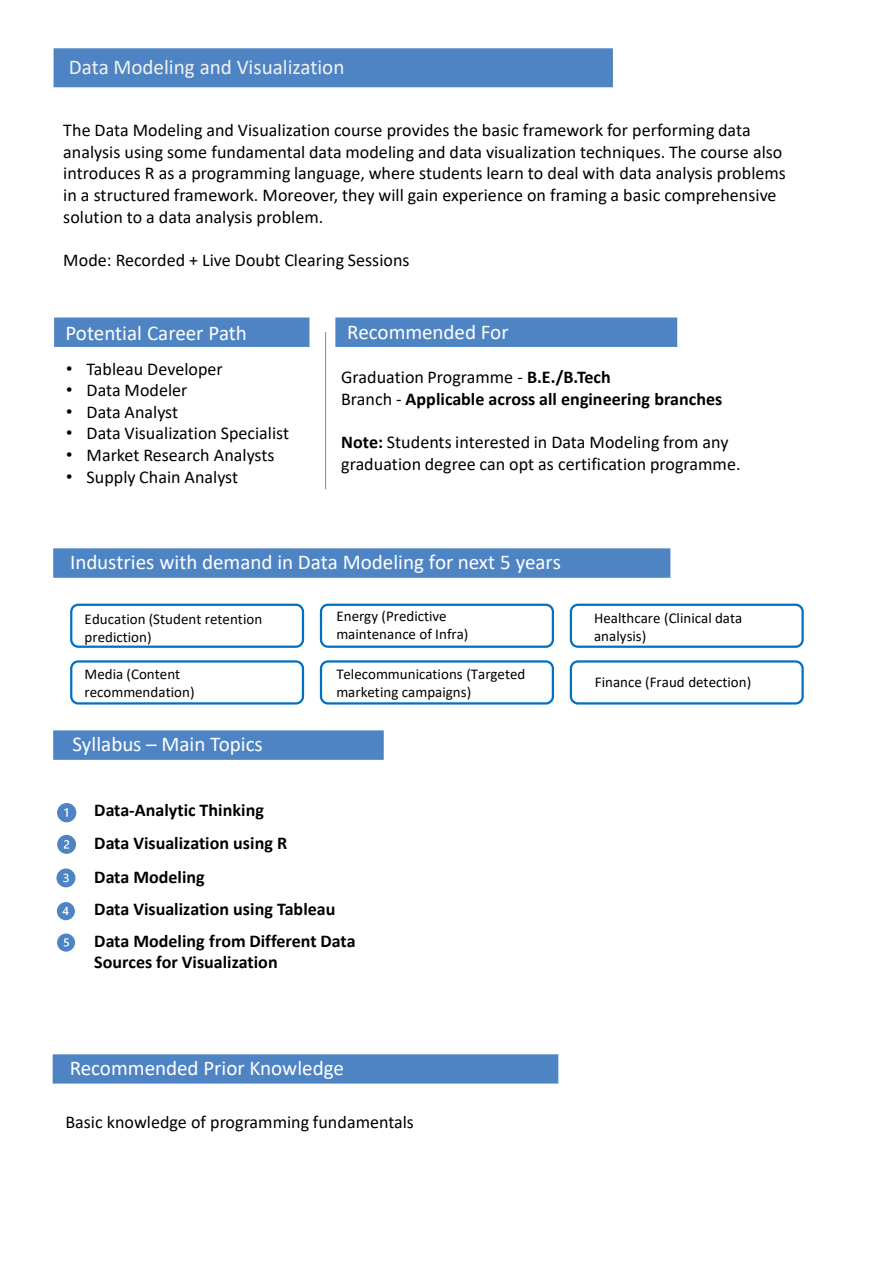
<style>
.page{position:relative;width:893px;height:1263px;background:#fff}
.page>*{position:absolute;margin:0;border:0;box-sizing:border-box;transform-origin:0 0}
.t1{font:21px "Calibri";color:#fff}
.t2{font:21px "Calibri";color:#f2f2f2}
.t3{font:18px/21.6px "Calibri";color:#000}
.t4{font:700 18px/21.6px "Calibri";color:#000}
.t5{font:15px/18px "Calibri";color:#000}
.s1{font-family:"Arial"}
.s2{font-weight:700}
.s3{font-weight:400}
</style>
<div class="page">
<div style="left:54px;top:48px;width:558px;height:39px;background:#4e84c4;border:2px solid #4e84c4"></div>
<div style="left:335px;top:317px;width:342px;height:30px;background:#4e84c4;border:2px solid #4e84c4"></div>
<div style="left:54px;top:317px;width:255px;height:30px;background:#4e84c4;border:2px solid #4e84c4"></div>
<div style="left:53px;top:548px;width:617px;height:30px;background:#4e84c4;border:2px solid #4e84c4"></div>
<div style="left:70px;top:603px;width:234px;height:45px;border:2px solid #0070c0;border-radius:7px"></div>
<div style="left:320px;top:603px;width:233px;height:45px;border:2px solid #0070c0;border-radius:7px"></div>
<div style="left:569px;top:603px;width:234px;height:45px;border:2px solid #0070c0;border-radius:7px"></div>
<div style="left:70px;top:660px;width:234px;height:44px;border:2px solid #0070c0;border-radius:7px"></div>
<div style="left:320px;top:660px;width:233px;height:44px;border:2px solid #0070c0;border-radius:7px"></div>
<div style="left:569px;top:660px;width:234px;height:44px;border:2px solid #0070c0;border-radius:7px"></div>
<div style="left:53px;top:730px;width:330px;height:30px;background:#4e84c4;border:2px solid #4e84c4"></div>
<svg style="left:57px;top:803px;width:19px;height:19px"></svg>
<svg style="left:57px;top:835px;width:19px;height:19px"></svg>
<svg style="left:56px;top:868px;width:19px;height:19px"></svg>
<svg style="left:57px;top:902px;width:18px;height:18px"></svg>
<svg style="left:57px;top:933px;width:18px;height:18px"></svg>
<div style="left:53px;top:1054px;width:505px;height:29px;background:#4e84c4;border:2px solid #4e84c4"></div>
<hr style="left:325px;top:332px;width:1px;height:157px;background:#4e95d9">
<p class="t2" style="left:69px;top:52px;width:277px">Data Modeling and Visualization</p>
<p class="t3" style="left:63px;top:119px;width:723px">The Data Modeling and Visualization course provides the basic framework for performing data analysis using some fundamental data modeling and data visualization techniques. The course also introduces R as a programming language, where students learn to deal with data analysis problems in a structured framework. Moreover, they will gain experience on framing a basic comprehensive solution to a data analysis problem.</p>
<p class="t3" style="left:63px;top:248px;width:347px">Mode: Recorded + Live Doubt Clearing Sessions</p>
<p class="t1" style="left:65px;top:319px;width:183px">Potential Career Path</p>
<p class="t1" style="left:347px;top:318px;width:163px">Recommended For</p>
<p class="t3" style="left:66px;top:357px;width:158px"><span class="s1">•</span> Tableau Developer</p>
<p class="t3" style="left:66px;top:379px;width:123px"><span class="s1">•</span> Data Modeler</p>
<p class="t3" style="left:66px;top:400px;width:113px"><span class="s1">•</span> Data Analyst</p>
<p class="t3" style="left:66px;top:422px;width:224px"><span class="s1">•</span> Data Visualization Specialist</p>
<p class="t3" style="left:66px;top:444px;width:210px"><span class="s1">•</span> Market Research Analysts</p>
<p class="t3" style="left:66px;top:465px;width:173px"><span class="s1">•</span> Supply Chain Analyst</p>
<p class="t3" style="left:341px;top:366px;width:271px">Graduation Programme - <span class="s2">B.E./B.Tech</span></p>
<p class="t4" style="left:341px;top:388px;width:382px"><span class="s3">Branch -</span> Applicable across all engineering branches</p>
<p class="t3" style="left:341px;top:431px;width:400px"><span class="s2">Note:</span> Students interested in Data Modeling from any graduation degree can opt as certification programme.</p>
<p class="t1" style="left:70px;top:547px;width:492px">Industries with demand in Data Modeling for next 5 years</p>
<p class="t5" style="left:85px;top:609px;width:179px">Education (Student retention prediction)</p>
<p class="t5" style="left:85px;top:665px;width:111px">Media (Content recommendation)</p>
<p class="t1" style="left:72px;top:729px;width:192px">Syllabus – Main Topics</p>
<p class="t5" style="left:336px;top:607px;width:133px">Energy (Predictive maintenance of Infra)</p>
<p class="t5" style="left:336px;top:664px;width:190px">Telecommunications (Targeted marketing campaigns)</p>
<p class="t4" style="left:94px;top:799px;width:171px">Data-Analytic Thinking</p>
<p class="t4" style="left:94px;top:832px;width:194px">Data Visualization using R</p>
<p class="t4" style="left:94px;top:866px;width:112px">Data Modeling</p>
<p class="t4" style="left:94px;top:898px;width:242px">Data Visualization using Tableau</p>
<p class="t4" style="left:94px;top:929px;width:263px">Data Modeling from Different Data<br>Sources for Visualization</p>
<p class="t5" style="left:594px;top:608px;width:150px">Healthcare (Clinical data analysis)</p>
<p class="t5" style="left:594px;top:673px;width:158px">Finance (Fraud detection)</p>
<p class="t1" style="left:70px;top:1053px;width:275px">Recommended Prior Knowledge</p>
<p class="t3" style="left:65px;top:1110px;width:350px">Basic knowledge of programming fundamentals</p>
</div>
